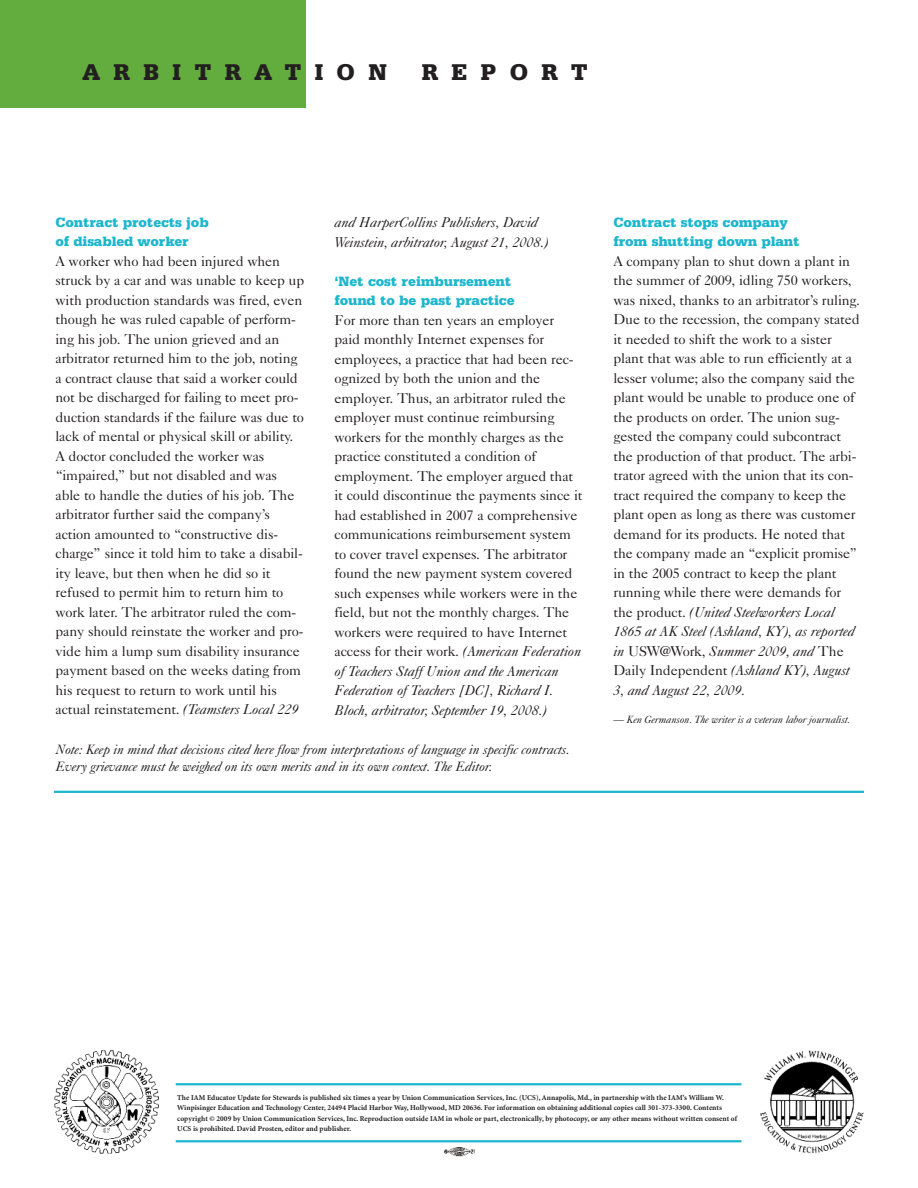
<style>
.page{position:relative;width:918px;height:1188px;background:#fff}
.page>*{position:absolute;margin:0;border:0;box-sizing:border-box;transform-origin:0 0}
.t1{font:900 24px "Serifa BT";letter-spacing:.56em;color:#231f20}
.t2{font:14.25px/19.5px "Caslon Five Forty";letter-spacing:-.01em;color:#231f20}
.t3{font:900 14.25px/19.5px "Serifa BT";letter-spacing:-.01em;color:#1cb6cd}
.t4{font:italic 14.25px/19.5px "Caslon Five Forty";letter-spacing:-.01em;color:#231f20}
.t5{font:italic 13.5px/16.5px "Caslon Five Forty";letter-spacing:-.01em;color:#231f20}
.t6{font:italic 10.5px "Caslon Five Forty";letter-spacing:-.015em;color:#231f20}
.t7{font:700 7.5px/10.5px "Minion";letter-spacing:.005em;color:#231f20}
.s1{font-style:italic}
</style>
<div class="page">
<img style="left:54px;top:1050px;width:106px;height:104px;border-radius:50%">
<img style="left:758px;top:1049px;width:107px;height:106px;border-radius:50%">
<hr style="left:176px;top:1083px;width:565px;height:2px;background:#1cb6cd">
<hr style="left:176px;top:1140px;width:565px;height:2px;background:#1cb6cd">
<img style="left:444px;top:1148px;width:31px;height:9px">
<div style="left:0;top:0;width:306px;height:108px;background:#63ad3e"></div>
<hr style="left:54px;top:791px;width:810px;height:2px;background:#1cb6cd">
<h1 class="t1" style="left:82px;top:64px;width:306px">ARBITRATION</h1>
<h1 class="t1" style="left:422px;top:64px;width:168px">REPORT</h1>
<p class="t3" style="left:56px;top:214px;width:155px">Contract protects job of disabled worker</p>
<p class="t2" style="left:56px;top:253px;width:250px">A worker who had been injured when struck by a car and was unable to keep up with production standards was fired, even though he was ruled capable of perform&shy;ing his job. The union grieved and an arbitrator returned him to the job, noting a contract clause that said a worker could not be discharged for failing to meet pro&shy;duction standards if the failure was due to lack of mental or physical skill or ability.<br>A doctor concluded the worker was “impaired,” but not disabled and was able to handle the duties of his job. The arbitrator further said the company’s action amounted to “constructive dis&shy;charge” since it told him to take a disabil&shy;ity leave, but then when he did so it refused to permit him to return him to work later. The arbitrator ruled the com&shy;pany should reinstate the worker and pro&shy;vide him a lump sum disability insurance payment based on the weeks dating from his request to return to work until his actual reinstatement. <span class="s1">(Teamsters Local 229</span></p>
<p class="t4" style="left:335px;top:214px;width:216px">and HarperCollins Publishers, David<br>Weinstein, arbitrator, August 21, 2008.)</p>
<p class="t3" style="left:335px;top:273px;width:182px">‘Net cost reimbursement found to be past practice</p>
<p class="t2" style="left:335px;top:312px;width:250px">For more than ten years an employer paid monthly Internet expenses for employees, a practice that had been rec&shy;ognized by both the union and the employer. Thus, an arbitrator ruled the employer must continue reimbursing workers for the monthly charges as the practice constituted a condition of employment. The employer argued that it could discontinue the payments since it had established in 2007 a comprehensive communications reimbursement system to cover travel expenses. The arbitrator found the new payment system covered such expenses while workers were in the field, but not the monthly charges. The workers were required to have Internet access for their work. <span class="s1">(American Federation of Teachers Staff Union and the American Federation of Teachers [DC], Richard I.<br>Bloch, arbitrator, September 19, 2008.)</span></p>
<p class="t5" style="left:56px;top:743px;width:515px">Note: Keep in mind that decisions cited here flow from interpretations of language in specific contracts.<br>Every grievance must be weighed on its own merits and in its own context. The Editor.</p>
<p class="t3" style="left:614px;top:214px;width:188px">Contract stops company from shutting down plant</p>
<p class="t2" style="left:614px;top:253px;width:248px">A company plan to shut down a plant in the summer of 2009, idling 750 workers, was nixed, thanks to an arbitrator’s ruling.<br>Due to the recession, the company stated it needed to shift the work to a sister plant that was able to run efficiently at a lesser volume; also the company said the plant would be unable to produce one of the products on order. The union sug&shy;gested the company could subcontract the production of that product. The arbi&shy;trator agreed with the union that its con&shy;tract required the company to keep the plant open as long as there was customer demand for its products. He noted that the company made an “explicit promise” in the 2005 contract to keep the plant running while there were demands for the product. <span class="s1">(United Steelworkers Local 1865 at AK Steel (Ashland, KY), as reported in</span> USW@Work, <span class="s1">Summer 2009, and</span> The Daily Independent <span class="s1">(Ashland KY), August 3, and August 22, 2009.</span></p>
<p class="t6" style="left:614px;top:716px;width:238px">— Ken Germanson. The writer is a veteran labor journalist.</p>
<p class="t7" style="left:177px;top:1093px;width:562px">The IAM Educator Update for Stewards is published six times a year by Union Communication Services, Inc. (UCS), Annapolis, Md., in partnership with the IAM’s William W.<br>Winpisinger Education and Technology Center, 24494 Placid Harbor Way, Hollywood, MD 20636. For information on obtaining additional copies call 301-373-3300. Contents copyright © 2009 by Union Communication Services, Inc. Reproduction outside IAM in whole or part, electronically, by photocopy, or any other means without written consent of UCS is prohibited. David Prosten, editor and publisher.</p>
</div>
